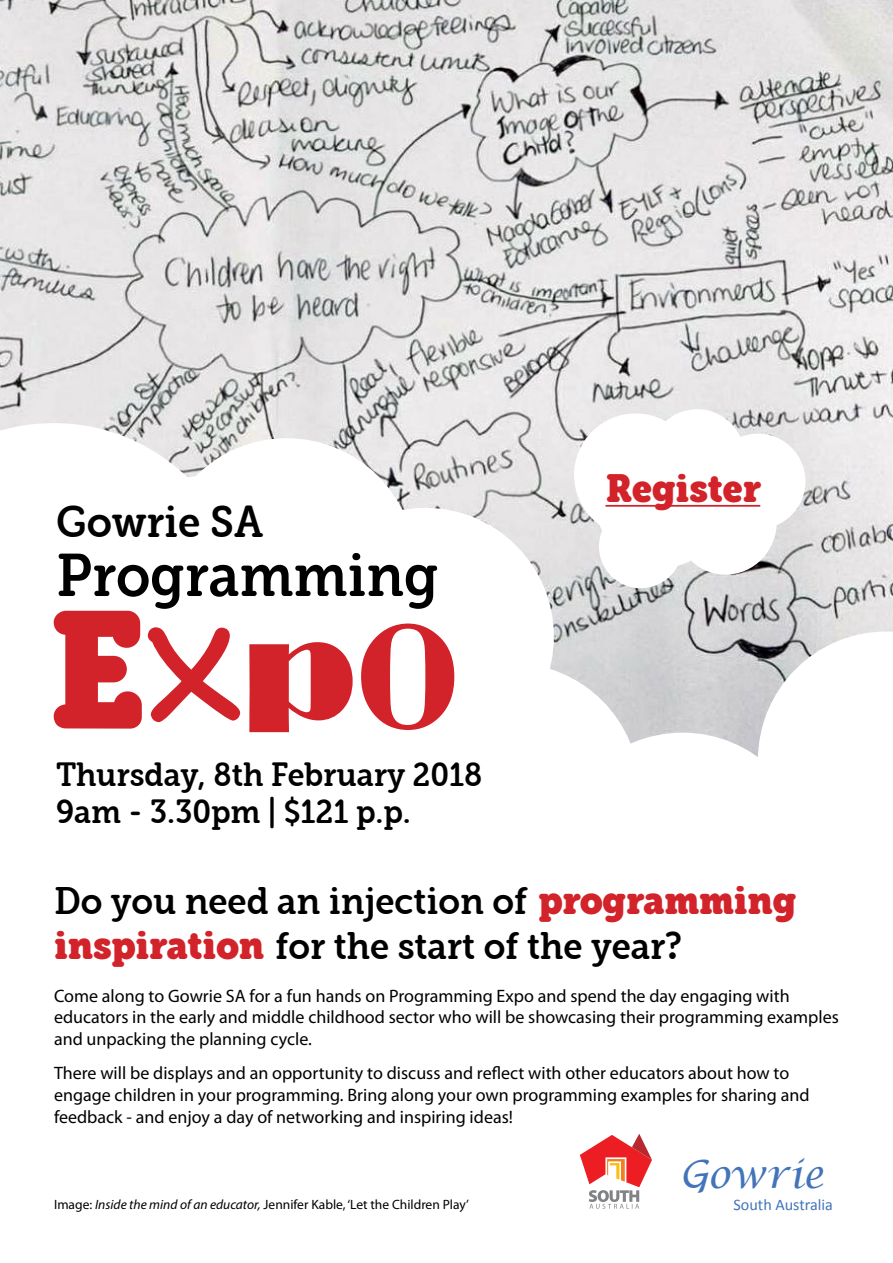
<style>
.page{position:relative;width:893px;height:1263px;background:#fff}
.page>*{position:absolute;margin:0;border:0;box-sizing:border-box;transform-origin:0 0}
.t1{font:57px "Eacologica Round Slab";color:#000}
.t2{font:42px "Eacologica Round Slab";color:#000}
.t3{font:italic 38.7px "Lucida Calligraphy";color:#4274b9}
.t4{font:37.5px "eacologica round slab";color:#d2232a}
.t5{font:36px/45px "Eacologica Round Slab";color:#000}
.t6{font:31.5px/37.8px "Eacologica Round Slab";color:#000}
.t7{font:18px/21.6px "Myriad Pro";color:#000}
.t8{font:16.2px "Calibri";color:#4374b9}
.t9{font:13.5px "Myriad Pro";color:#000}
.s1{font-family:"eacologica round slab";font-size:37.5px;color:#d2232a}
.s2{font-family:"Lucida Handwriting";color:#4374b9}
.s3{font-style:italic}
</style>
<div class="page">
<img style="left:0;top:0;width:893px;height:757px">
<svg style="left:246px;top:474px;width:328px;height:283px;fill:#e5e4e4"></svg>
<svg style="left:0;top:423px;width:246px;height:334px"></svg>
<div style="left:158px;top:438px;width:258px;height:257px;background:#fff;border-radius:50%"></div>
<div style="left:297px;top:508px;width:257px;height:257px;background:#fff;border-radius:50%"></div>
<div style="left:674px;top:469px;width:103px;height:106px;background:#fff;border-radius:50%"></div>
<div style="left:650px;top:409px;width:95px;height:96px;background:#fff;border-radius:50%"></div>
<div style="left:710px;top:434px;width:95px;height:95px;background:#fff;border-radius:50%"></div>
<div style="left:574px;top:413px;width:123px;height:124px;background:#fff;border-radius:50%"></div>
<div style="left:599px;top:505px;width:83px;height:83px;background:#fff;border-radius:50%"></div>
<div style="left:383px;top:663px;width:257px;height:257px;background:#fff;border-radius:50%"></div>
<div style="left:554px;top:733px;width:257px;height:257px;background:#fff;border-radius:50%"></div>
<svg style="left:758px;top:631px;width:135px;height:126px"></svg>
<svg style="left:53px;top:611px;width:401px;height:121px"></svg>
<svg style="left:580px;top:1134px;width:72px;height:75px"></svg>
<hr style="left:605px;top:505px;width:155px;height:2px;background:#d2232a">
<h2 class="t2" style="left:56px;top:496px;width:209px">Gowrie SA</h2>
<h1 class="t1" style="left:56px;top:540px;width:384px">Programming</h1>
<h3 class="t6" style="left:56px;top:755px;width:428px">Thursday, 8th February 2018<br>9am - 3.30pm | $121 p.p.</h3>
<h3 class="t4" style="left:605px;top:465px;width:156px">Register</h3>
<h3 class="t5" style="left:54px;top:878px;width:744px">Do you need an injection of <span class="s1">programming inspiration</span> for the start of the year?</h3>
<p class="t7" style="left:54px;top:985px;width:786px">Come along to Gowrie SA for a fun hands on Programming Expo and spend the day engaging with educators in the early and middle childhood sector who will be showcasing their programming examples and unpacking the planning cycle.</p>
<p class="t7" style="left:54px;top:1062px;width:757px">There will be displays and an opportunity to discuss and reflect with other educators about how to engage children in your programming. Bring along your own programming examples for sharing and feedback - and enjoy a day of networking and inspiring ideas!</p>
<h3 class="t3" style="left:680px;top:1151px;width:146px"><span class="s2">G</span>owrie</h3>
<p class="t9" style="left:54px;top:1196px;width:416px">Image: <span class="s3">Inside the mind of an educator,</span> Jennifer Kable, ‘Let the Children Play’</p>
<p class="t8" style="left:733px;top:1194px;width:101px">South Australia</p>
</div>
